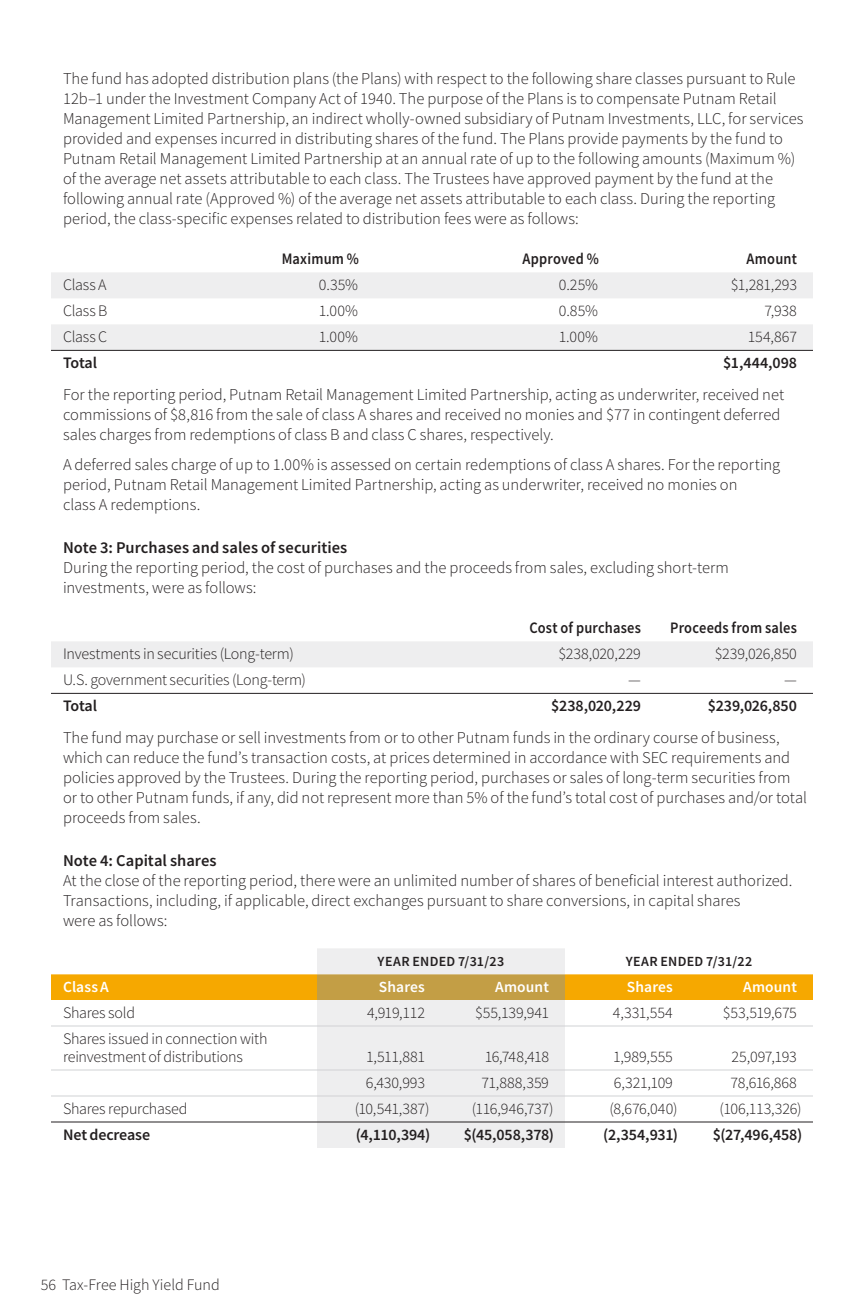
<style>
.page{position:relative;width:864px;height:1314px;background:#fff}
.page>*{position:absolute;margin:0;border:0;box-sizing:border-box;transform-origin:0 0}
.NotesText{font:300 16.4px/20px "Source Sans Pro";color:#231f20}
.NotesHead{font:600 16.4px "Source Sans Pro";color:#231f20}
.Basic_Table_Line{font:300 16px "Source Sans Pro";letter-spacing:-.005em;color:#231f20}
.Basic_Table_Line_FL{font:300 16px/18px "Source Sans Pro";letter-spacing:-.015em;color:#231f20}
.Basic_Table_Line-2{font:600 16px "Source Sans Pro";letter-spacing:-.005em;color:#231f20}
.Basic_Table_Head_FR{font:600 16px "Source Sans Pro";letter-spacing:.015em;color:#231f20;scale:.9 1}
.Basic_Table_Line_FL-2{font:600 16px "Source Sans Pro";letter-spacing:-.01em;color:#231f20}
.Color_Head_FR{font:600 15.6px "Source Sans Pro";letter-spacing:.01em;color:#fff}
.Color_Head_FL{font:600 15.6px "Source Sans Pro";letter-spacing:.01em;color:#fff}
.Basic_Table_Head_CTR_AllCaps{font:600 14px "Source Sans Pro";letter-spacing:.02em;color:#231f20}
</style>
<div class="page">
<svg style="left:51px;top:272px;width:762px;height:78px;fill:#eeeeef"></svg>
<hr style="left:51px;top:350px;width:184px;height:1px;background:#231f20">
<hr style="left:235px;top:350px;width:126px;height:1px;background:#231f20">
<hr style="left:361px;top:350px;width:240px;height:1px;background:#231f20">
<hr style="left:601px;top:350px;width:212px;height:1px;background:#231f20">
<div style="left:51px;top:641px;width:762px;height:26px;background:#eeeeef"></div>
<hr style="left:51px;top:693px;width:450px;height:1px;background:#231f20">
<hr style="left:501px;top:693px;width:156px;height:1px;background:#231f20">
<hr style="left:657px;top:693px;width:156px;height:1px;background:#231f20">
<div style="left:317px;top:948px;width:248px;height:200px;background:#eeeeef"></div>
<svg style="left:51px;top:974px;width:762px;height:26px;background:#e5a519"></svg>
<hr style="left:51px;top:1026px;width:266px;height:1px;background:#d1d2d4">
<hr style="left:317px;top:1026px;width:124px;height:1px;background:#d1d2d4">
<hr style="left:441px;top:1026px;width:124px;height:1px;background:#d1d2d4">
<hr style="left:565px;top:1026px;width:124px;height:1px;background:#d1d2d4">
<hr style="left:689px;top:1026px;width:124px;height:1px;background:#d1d2d4">
<hr style="left:51px;top:1070px;width:266px;height:1px;background:#d1d2d4">
<hr style="left:317px;top:1070px;width:124px;height:1px;background:#d1d2d4">
<hr style="left:441px;top:1070px;width:124px;height:1px;background:#d1d2d4">
<hr style="left:565px;top:1070px;width:124px;height:1px;background:#d1d2d4">
<hr style="left:689px;top:1070px;width:124px;height:1px;background:#d1d2d4">
<hr style="left:51px;top:1096px;width:266px;height:1px;background:#d1d2d4">
<hr style="left:317px;top:1096px;width:124px;height:1px;background:#d1d2d4">
<hr style="left:441px;top:1096px;width:124px;height:1px;background:#d1d2d4">
<hr style="left:565px;top:1096px;width:124px;height:1px;background:#d1d2d4">
<hr style="left:689px;top:1096px;width:124px;height:1px;background:#d1d2d4">
<hr style="left:51px;top:1122px;width:266px;height:1px;background:#231f20">
<hr style="left:317px;top:1122px;width:124px;height:1px;background:#231f20">
<hr style="left:441px;top:1122px;width:124px;height:1px;background:#231f20">
<hr style="left:565px;top:1122px;width:124px;height:1px;background:#231f20">
<hr style="left:689px;top:1122px;width:124px;height:1px;background:#231f20">
<p class="NotesText" style="left:63px;top:69px;width:742px">The fund has adopted distribution plans (the Plans) with respect to the following share classes pursuant to Rule 12b–1 under the Investment Company Act of 1940. The purpose of the Plans is to compensate Putnam Retail Management Limited Partnership, an indirect wholly-owned subsidiary of Putnam Investments, LLC, for services provided and expenses incurred in distributing shares of the fund. The Plans provide payments by the fund to Putnam Retail Management Limited Partnership at an annual rate of up to the following amounts (Maximum %) of the average net assets attributable to each class. The Trustees have approved payment by the fund at the following annual rate (Approved %) of the average net assets attributable to each class. During the reporting period, the class-specific expenses related to distribution fees were as follows:</p>
<p class="Basic_Table_Head_FR" style="left:282px;top:249px;width:87px">Maximum %</p>
<p class="Basic_Table_Head_FR" style="left:523px;top:249px;width:86px">Approved %</p>
<p class="Basic_Table_Head_FR" style="left:747px;top:249px;width:58px">Amount</p>
<p class="Basic_Table_Line_FL" style="left:63px;top:276px;width:45px">Class A</p>
<p class="Basic_Table_Line" style="left:319px;top:275px;width:40px">0.35%</p>
<p class="Basic_Table_Line" style="left:559px;top:275px;width:40px">0.25%</p>
<p class="Basic_Table_Line" style="left:731px;top:275px;width:68px">$1,281,293</p>
<p class="Basic_Table_Line_FL" style="left:63px;top:302px;width:46px">Class B</p>
<p class="Basic_Table_Line" style="left:319px;top:301px;width:41px">1.00%</p>
<p class="Basic_Table_Line" style="left:559px;top:301px;width:40px">0.85%</p>
<p class="Basic_Table_Line" style="left:764px;top:301px;width:34px">7,938</p>
<p class="Basic_Table_Line_FL" style="left:63px;top:328px;width:46px">Class C</p>
<p class="Basic_Table_Line" style="left:319px;top:327px;width:41px">1.00%</p>
<p class="Basic_Table_Line" style="left:559px;top:327px;width:41px">1.00%</p>
<p class="Basic_Table_Line" style="left:748px;top:327px;width:51px">154,867</p>
<p class="Basic_Table_Line_FL-2" style="left:63px;top:353px;width:36px">Total</p>
<p class="Basic_Table_Line-2" style="left:723px;top:353px;width:75px">$1,444,098</p>
<p class="NotesText" style="left:63px;top:385px;width:723px">For the reporting period, Putnam Retail Management Limited Partnership, acting as underwriter, received net commissions of $8,816 from the sale of class A shares and received no monies and $77 in contingent deferred sales charges from redemptions of class B and class C shares, respectively.</p>
<p class="NotesText" style="left:63px;top:455px;width:719px">A deferred sales charge of up to 1.00% is assessed on certain redemptions of class A shares. For the reporting period, Putnam Retail Management Limited Partnership, acting as underwriter, received no monies on<br>class A redemptions.</p>
<p class="NotesHead" style="left:63px;top:537px;width:286px">Note 3: Purchases and sales of securities</p>
<p class="NotesText" style="left:63px;top:558px;width:667px">During the reporting period, the cost of purchases and the proceeds from sales, excluding short-term investments, were as follows:</p>
<p class="Basic_Table_Head_FR" style="left:529px;top:618px;width:125px">Cost of purchases</p>
<p class="Basic_Table_Head_FR" style="left:670px;top:618px;width:142px">Proceeds from sales</p>
<p class="Basic_Table_Line_FL" style="left:63px;top:645px;width:232px">Investments in securities (Long-term)</p>
<p class="Basic_Table_Line" style="left:558px;top:644px;width:84px">$238,020,229</p>
<p class="Basic_Table_Line" style="left:715px;top:644px;width:84px">$239,026,850</p>
<p class="Basic_Table_Line_FL" style="left:63px;top:671px;width:245px">U.S. government securities (Long-term)</p>
<p class="Basic_Table_Line" style="left:628px;top:670px;width:14px">—</p>
<p class="Basic_Table_Line" style="left:784px;top:670px;width:14px">—</p>
<p class="Basic_Table_Line_FL-2" style="left:63px;top:696px;width:36px">Total</p>
<p class="Basic_Table_Line-2" style="left:551px;top:696px;width:91px">$238,020,229</p>
<p class="Basic_Table_Line-2" style="left:708px;top:696px;width:91px">$239,026,850</p>
<p class="NotesText" style="left:63px;top:728px;width:746px">The fund may purchase or sell investments from or to other Putnam funds in the ordinary course of business, which can reduce the fund’s transaction costs, at prices determined in accordance with SEC requirements and policies approved by the Trustees. During the reporting period, purchases or sales of long-term securities from or to other Putnam funds, if any, did not represent more than 5% of the fund’s total cost of purchases and/or total proceeds from sales.</p>
<p class="NotesHead" style="left:63px;top:850px;width:155px">Note 4: Capital shares</p>
<p class="NotesText" style="left:63px;top:871px;width:731px">At the close of the reporting period, there were an unlimited number of shares of beneficial interest authorized.<br>Transactions, including, if applicable, direct exchanges pursuant to share conversions, in capital shares<br>were as follows:</p>
<p class="Basic_Table_Head_CTR_AllCaps" style="left:378px;top:953px;width:128px">YEAR ENDED 7/31/23</p>
<p class="Basic_Table_Head_CTR_AllCaps" style="left:626px;top:953px;width:128px">YEAR ENDED 7/31/22</p>
<p class="Color_Head_FL" style="left:63px;top:977px;width:47px">Class A</p>
<p class="Color_Head_FR" style="left:379px;top:977px;width:48px">Shares</p>
<p class="Color_Head_FR" style="left:495px;top:977px;width:55px">Amount</p>
<p class="Color_Head_FR" style="left:627px;top:977px;width:48px">Shares</p>
<p class="Color_Head_FR" style="left:743px;top:977px;width:55px">Amount</p>
<p class="Basic_Table_Line_FL" style="left:63px;top:1004px;width:74px">Shares sold</p>
<p class="Basic_Table_Line" style="left:367px;top:1003px;width:59px">4,919,112</p>
<p class="Basic_Table_Line" style="left:475px;top:1003px;width:75px">$55,139,941</p>
<p class="Basic_Table_Line" style="left:613px;top:1003px;width:62px">4,331,554</p>
<p class="Basic_Table_Line" style="left:723px;top:1003px;width:76px">$53,519,675</p>
<p class="Basic_Table_Line_FL" style="left:63px;top:1030px;width:206px">Shares issued in connection with reinvestment of distributions</p>
<p class="Basic_Table_Line" style="left:366px;top:1047px;width:60px">1,511,881</p>
<p class="Basic_Table_Line" style="left:485px;top:1047px;width:66px">16,748,418</p>
<p class="Basic_Table_Line" style="left:613px;top:1047px;width:61px">1,989,555</p>
<p class="Basic_Table_Line" style="left:732px;top:1047px;width:67px">25,097,193</p>
<p class="Basic_Table_Line" style="left:366px;top:1073px;width:61px">6,430,993</p>
<p class="Basic_Table_Line" style="left:481px;top:1073px;width:69px">71,888,359</p>
<p class="Basic_Table_Line" style="left:614px;top:1073px;width:61px">6,321,109</p>
<p class="Basic_Table_Line" style="left:730px;top:1073px;width:68px">78,616,868</p>
<p class="Basic_Table_Line_FL" style="left:63px;top:1100px;width:126px">Shares repurchased</p>
<p class="Basic_Table_Line" style="left:355px;top:1099px;width:76px">(10,541,387)</p>
<p class="Basic_Table_Line" style="left:472px;top:1099px;width:83px">(116,946,737)</p>
<p class="Basic_Table_Line" style="left:610px;top:1099px;width:69px">(8,676,040)</p>
<p class="Basic_Table_Line" style="left:720px;top:1099px;width:83px">(106,113,326)</p>
<p class="Basic_Table_Line_FL-2" style="left:63px;top:1124px;width:89px">Net decrease</p>
<p class="Basic_Table_Line-2" style="left:356px;top:1124px;width:76px">(4,110,394)</p>
<p class="Basic_Table_Line-2" style="left:464px;top:1124px;width:92px">$(45,058,378)</p>
<p class="Basic_Table_Line-2" style="left:603px;top:1124px;width:76px">(2,354,931)</p>
<p class="Basic_Table_Line-2" style="left:713px;top:1124px;width:91px">$(27,496,458)</p>
<p class="Basic_Table_Line_FL" style="left:41px;top:1276px;width:181px">56 Tax-Free High Yield Fund</p>
</div>
